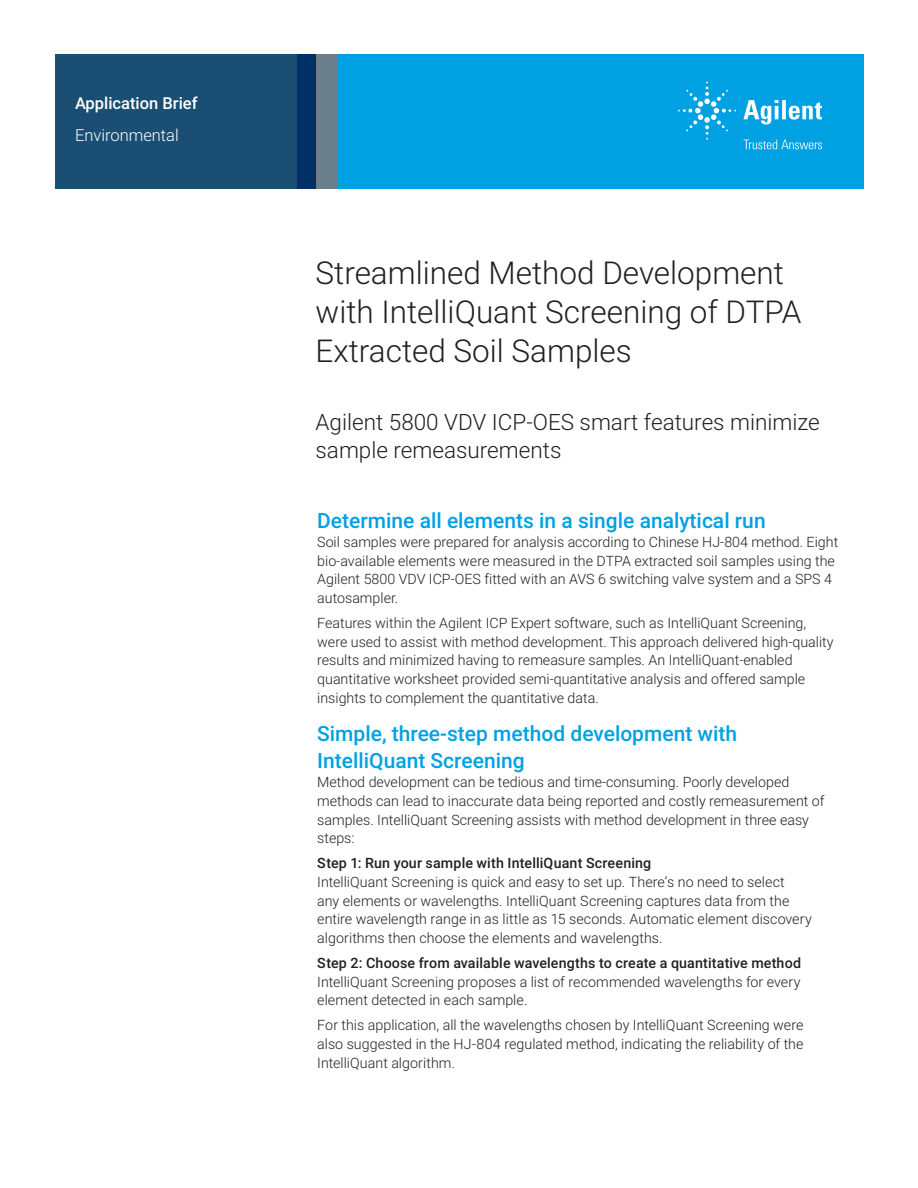
<style>
.page{position:relative;width:918px;height:1188px;background:#fff}
.page>*{position:absolute;margin:0;border:0;box-sizing:border-box;transform-origin:0 0}
.DATA_subhead_large_b{font:300 31.5px/39px "Roboto";color:#231f20}
.DATA_subhead_large_b-2{font:300 22.5px/28.5px "Roboto";color:#231f20}
.DATA_subhead_large_b-3{font:500 21px/27px "Roboto";color:#00a1e3}
.DATA_header{font:500 16.5px "Roboto";color:#fff}
.DATA_header-2{font:300 16.5px "Roboto";color:#fff}
.DATA_text_black{font:300 14.25px/18.8px "Roboto";color:#231f20}
.DATA_text_black-2{font:500 14.25px "Roboto";letter-spacing:.01em;color:#231f20}
</style>
<div class="page">
<div style="left:297px;top:54px;width:567px;height:135px;background:#00a1e3"></div>
<svg style="left:55px;top:54px;width:261px;height:135px;background:#184b71"></svg>
<div style="left:316px;top:54px;width:22px;height:135px;background:#6b808c"></div>
<svg style="left:743px;top:100px;width:79px;height:25px"></svg>
<svg style="left:678px;top:82px;width:58px;height:58px"></svg>
<svg style="left:744px;top:140px;width:78px;height:9px"></svg>
<p class="DATA_header" style="left:75px;top:91px;width:124px">Application Brief</p>
<p class="DATA_header-2" style="left:75px;top:124px;width:105px">Environmental</p>
<p class="DATA_subhead_large_b" style="left:316px;top:252px;width:487px">Streamlined Method Development with IntelliQuant Screening of DTPA<br>Extracted Soil Samples</p>
<p class="DATA_subhead_large_b-2" style="left:316px;top:407px;width:506px">Agilent 5800 VDV ICP-OES smart features minimize sample remeasurements</p>
<p class="DATA_subhead_large_b-3" style="left:317px;top:506px;width:450px">Determine all elements in a single analytical run</p>
<p class="DATA_text_black" style="left:317px;top:532px;width:522px">Soil samples were prepared for analysis according to Chinese HJ-804 method. Eight bio-available elements were measured in the DTPA extracted soil samples using the Agilent 5800 VDV ICP-OES fitted with an AVS 6 switching valve system and a SPS 4 autosampler.</p>
<p class="DATA_text_black" style="left:317px;top:613px;width:518px">Features within the Agilent ICP Expert software, such as IntelliQuant Screening, were used to assist with method development. This approach delivered high-quality results and minimized having to remeasure samples. An IntelliQuant-enabled quantitative worksheet provided semi-quantitative analysis and offered sample insights to complement the quantitative data.</p>
<p class="DATA_subhead_large_b-3" style="left:317px;top:720px;width:421px">Simple, three-step method development with<br>IntelliQuant Screening</p>
<p class="DATA_text_black" style="left:317px;top:772px;width:509px">Method development can be tedious and time-consuming. Poorly developed methods can lead to inaccurate data being reported and costly remeasurement of samples. IntelliQuant Screening assists with method development in three easy steps:</p>
<p class="DATA_text_black-2" style="left:317px;top:853px;width:336px">Step 1: Run your sample with IntelliQuant Screening</p>
<p class="DATA_text_black" style="left:317px;top:872px;width:496px">IntelliQuant Screening is quick and easy to set up. There’s no need to select<br>any elements or wavelengths. IntelliQuant Screening captures data from the entire wavelength range in as little as 15 seconds. Automatic element discovery algorithms then choose the elements and wavelengths.</p>
<p class="DATA_text_black-2" style="left:317px;top:953px;width:485px">Step 2: Choose from available wavelengths to create a quantitative method</p>
<p class="DATA_text_black" style="left:317px;top:972px;width:485px">IntelliQuant Screening proposes a list of recommended wavelengths for every element detected in each sample.</p>
<p class="DATA_text_black" style="left:317px;top:1015px;width:488px;text-align:justify">For this application, all the wavelengths chosen by IntelliQuant Screening were also suggested in the HJ-804 regulated method, indicating the reliability of the IntelliQuant algorithm.</p>
</div>
